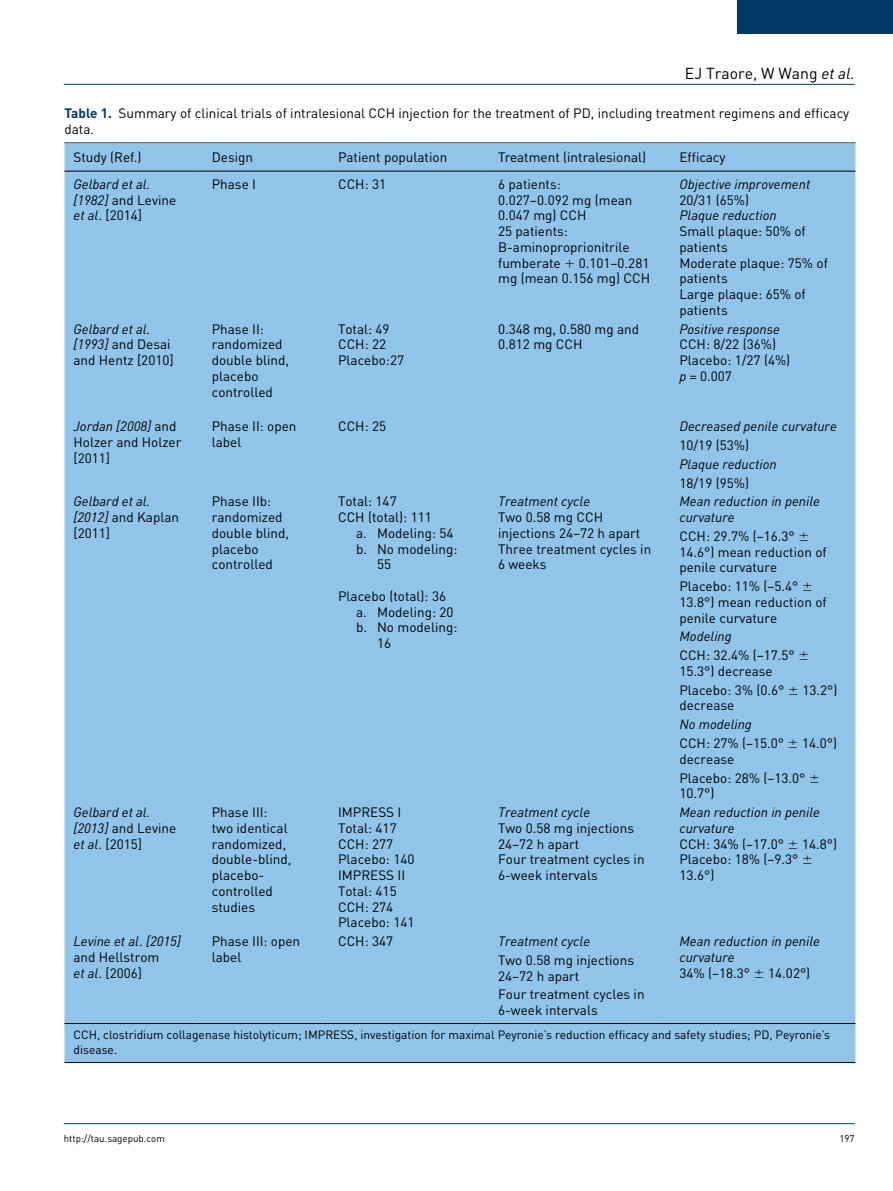
<style>
.page{position:relative;width:893px;height:1191px;background:#fff}
.page>*{position:absolute;margin:0;border:0;box-sizing:border-box;transform-origin:0 0}
.t1{font:15.75px "DIN";color:#000}
.t2{font:13.5px/15.8px "DIN";color:#000}
.t3{font:italic 13.5px/15.8px "DIN";color:#000}
.t4{font:12px/14.2px "DIN";color:#000}
.t5{font:9.75px "DIN";color:#000}
.s1{font-style:italic}
.s2{font-weight:700;color:#003965}
.s3{font-style:normal}
</style>
<div class="page">
<hr style="left:64px;top:84px;width:791px;height:1px;background:#003965">
<hr style="left:64px;top:1123px;width:791px;height:1px;background:#003965">
<div style="left:738px;top:0;width:155px;height:34px;background:#003965"></div>
<div style="left:64px;top:143px;width:791px;height:919px;background:#90c4e9"></div>
<hr style="left:64px;top:171px;width:132px;height:1px;background:#000">
<hr style="left:196px;top:171px;width:127px;height:1px;background:#000">
<hr style="left:323px;top:171px;width:160px;height:1px;background:#000">
<hr style="left:483px;top:171px;width:181px;height:1px;background:#000">
<hr style="left:664px;top:171px;width:191px;height:1px;background:#000">
<hr style="left:64px;top:1023px;width:132px;height:1px;background:#000">
<hr style="left:196px;top:1023px;width:127px;height:1px;background:#000">
<hr style="left:323px;top:1023px;width:160px;height:1px;background:#000">
<hr style="left:483px;top:1023px;width:181px;height:1px;background:#000">
<hr style="left:664px;top:1023px;width:191px;height:1px;background:#000">
<hr style="left:64px;top:1062px;width:132px;height:1px;background:#000">
<hr style="left:196px;top:1062px;width:127px;height:1px;background:#000">
<hr style="left:323px;top:1062px;width:160px;height:1px;background:#000">
<hr style="left:483px;top:1062px;width:181px;height:1px;background:#000">
<hr style="left:664px;top:1062px;width:191px;height:1px;background:#000">
<svg style="left:566px;top:259px;width:8px;height:8px"></svg>
<svg style="left:800px;top:532px;width:8px;height:8px"></svg>
<svg style="left:803px;top:583px;width:8px;height:8px"></svg>
<svg style="left:800px;top:652px;width:8px;height:8px"></svg>
<svg style="left:789px;top:686px;width:8px;height:8px"></svg>
<svg style="left:789px;top:739px;width:8px;height:8px"></svg>
<svg style="left:810px;top:774px;width:8px;height:8px"></svg>
<svg style="left:789px;top:840px;width:8px;height:8px"></svg>
<svg style="left:803px;top:856px;width:8px;height:8px"></svg>
<svg style="left:755px;top:969px;width:8px;height:8px"></svg>
<p class="t1" style="left:685px;top:63px;width:171px">EJ Traore, W Wang <span class="s1">et al.</span></p>
<p class="t2" style="left:64px;top:105px;width:786px"><span class="s2">Table 1.</span> Summary of clinical trials of intralesional CCH injection for the treatment of PD, including treatment regimens and efficacy data.</p>
<p class="t2" style="left:74px;top:149px;width:70px">Study (Ref.)</p>
<p class="t2" style="left:212px;top:149px;width:43px">Design</p>
<p class="t2" style="left:338px;top:149px;width:111px">Patient population</p>
<p class="t2" style="left:498px;top:149px;width:150px">Treatment (intralesional)</p>
<p class="t2" style="left:679px;top:149px;width:48px">Efficacy</p>
<p class="t3" style="left:74px;top:176px;width:104px">Gelbard et al. [1982] <span class="s3">and Levine </span>et al<span class="s3">. [2014]</span></p>
<p class="t2" style="left:212px;top:176px;width:46px">Phase I</p>
<p class="t2" style="left:338px;top:176px;width:50px">CCH: 31</p>
<p class="t2" style="left:498px;top:176px;width:136px">6 patients:<br>0.027−0.092 mg (mean<br>0.047 mg) CCH<br>25 patients:<br>B-aminoproprionitrile fumberate</p>
<p class="t3" style="left:679px;top:176px;width:132px">Objective improvement</p>
<p class="t2" style="left:679px;top:191px;width:71px">20/31 (65%)</p>
<p class="t3" style="left:679px;top:207px;width:99px">Plaque reduction</p>
<p class="t2" style="left:679px;top:223px;width:150px">Small plaque: 50% of patients<br>Moderate plaque: 75% of patients<br>Large plaque: 65% of patients</p>
<p class="t2" style="left:498px;top:254px;width:154px;text-align:right">0.101–0.281<br>mg (mean 0.156 mg) CCH</p>
<p class="t2" style="left:74px;top:320px;width:102px"><span class="s1">Gelbard et al. [1993]</span> and Desai and Hentz [2010]</p>
<p class="t2" style="left:212px;top:321px;width:79px">Phase II: randomized double blind, placebo controlled</p>
<p class="t2" style="left:338px;top:321px;width:68px">Total: 49<br>CCH: 22<br>Placebo:27</p>
<p class="t2" style="left:498px;top:321px;width:143px">0.348 mg, 0.580 mg and<br>0.812 mg CCH</p>
<p class="t3" style="left:679px;top:321px;width:102px">Positive response</p>
<p class="t2" style="left:679px;top:336px;width:112px">CCH: 8/22 (36%)<br>Placebo: 1/27 (4%) <span class="s1">p</span> = 0.007</p>
<p class="t2" style="left:74px;top:418px;width:109px"><span class="s1">Jordan [2008]</span> and<br>Holzer and Holzer [2011]</p>
<p class="t2" style="left:212px;top:418px;width:86px">Phase II: open label</p>
<p class="t2" style="left:338px;top:418px;width:50px">CCH: 25</p>
<p class="t3" style="left:679px;top:418px;width:159px">Decreased penile curvature</p>
<p class="t2" style="left:679px;top:437px;width:71px">10/19 (53%)</p>
<p class="t3" style="left:679px;top:456px;width:99px">Plaque reduction</p>
<p class="t2" style="left:679px;top:474px;width:71px">18/19 (95%)</p>
<p class="t3" style="left:73px;top:493px;width:107px">Gelbard et al. [2012] <span class="s3">and Kaplan [2011]</span></p>
<p class="t2" style="left:212px;top:493px;width:79px">Phase IIb: randomized double blind, placebo controlled</p>
<p class="t2" style="left:338px;top:493px;width:60px">Total: 147</p>
<p class="t2" style="left:338px;top:509px;width:95px">CCH (total): 111</p>
<p class="t2" style="left:356px;top:525px;width:99px">a. Modeling: 54</p>
<p class="t2" style="left:356px;top:540px;width:103px">b. No modeling:</p>
<p class="t2" style="left:377px;top:556px;width:16px">55</p>
<p class="t2" style="left:338px;top:588px;width:109px">Placebo (total): 36</p>
<p class="t2" style="left:356px;top:603px;width:99px">a. Modeling: 20</p>
<p class="t2" style="left:356px;top:619px;width:103px">b. No modeling:</p>
<p class="t2" style="left:377px;top:635px;width:16px">16</p>
<p class="t3" style="left:498px;top:493px;width:94px">Treatment cycle</p>
<p class="t2" style="left:498px;top:509px;width:155px">Two 0.58 mg CCH injections 24–72 h apart<br>Three treatment cycles in<br>6 weeks</p>
<p class="t3" style="left:73px;top:804px;width:104px">Gelbard et al. [2013] <span class="s3">and Levine </span>et al<span class="s3">. [2015]</span></p>
<p class="t2" style="left:212px;top:804px;width:81px">Phase III: two identical randomized, double-blind, placebo&shy;controlled studies</p>
<p class="t2" style="left:338px;top:804px;width:78px">IMPRESS I<br>Total: 417<br>CCH: 277<br>Placebo: 140<br>IMPRESS II<br>Total: 415<br>CCH: 274<br>Placebo: 141</p>
<p class="t3" style="left:498px;top:804px;width:94px">Treatment cycle</p>
<p class="t2" style="left:498px;top:820px;width:148px">Two 0.58 mg injections<br>24–72 h apart<br>Four treatment cycles in<br>6-week intervals</p>
<p class="t3" style="left:679px;top:493px;width:142px">Mean reduction in penile curvature</p>
<p class="t2" style="left:679px;top:528px;width:149px">CCH: 29.7% (−16.3°<br>14.6°) mean reduction of penile curvature</p>
<p class="t2" style="left:679px;top:578px;width:149px">Placebo: 11% (−5.4°<br>13.8°) mean reduction of penile curvature</p>
<p class="t3" style="left:679px;top:628px;width:54px">Modeling</p>
<p class="t2" style="left:679px;top:647px;width:117px">CCH: 32.4% (−17.5°<br>15.3°) decrease</p>
<p class="t2" style="left:679px;top:681px;width:106px">Placebo: 3% (0.6°</p>
<p class="t2" style="left:802px;top:681px;width:37px">13.2°)</p>
<p class="t2" style="left:679px;top:697px;width:56px">decrease</p>
<p class="t3" style="left:679px;top:716px;width:74px">No modeling</p>
<p class="t2" style="left:679px;top:735px;width:106px">CCH: 27% (−15.0°</p>
<p class="t2" style="left:802px;top:735px;width:37px">14.0°)</p>
<p class="t2" style="left:679px;top:749px;width:128px;line-height:18.8px">decrease<br>Placebo: 28% (−13.0°</p>
<p class="t2" style="left:679px;top:785px;width:37px">10.7°)</p>
<p class="t3" style="left:679px;top:804px;width:142px">Mean reduction in penile curvature</p>
<p class="t2" style="left:679px;top:835px;width:106px">CCH: 34% (−17.0°</p>
<p class="t2" style="left:802px;top:835px;width:37px">14.8°)</p>
<p class="t2" style="left:679px;top:851px;width:121px">Placebo: 18% (−9.3°<br>13.6°)</p>
<p class="t3" style="left:73px;top:933px;width:109px">Levine et al<span class="s3">.</span> [2015] <span class="s3">and Hellstrom<br></span>et al<span class="s3">. [2006]</span></p>
<p class="t2" style="left:212px;top:933px;width:90px">Phase III: open label</p>
<p class="t2" style="left:338px;top:933px;width:57px">CCH: 347</p>
<p class="t3" style="left:498px;top:933px;width:94px">Treatment cycle</p>
<p class="t3" style="left:679px;top:933px;width:142px">Mean reduction in penile curvature</p>
<p class="t2" style="left:498px;top:952px;width:137px">Two 0.58 mg injections<br>24–72 h apart</p>
<p class="t2" style="left:498px;top:986px;width:148px">Four treatment cycles in<br>6-week intervals</p>
<p class="t4" style="left:74px;top:1027px;width:758px">CCH, clostridium collagenase histolyticum; IMPRESS, investigation for maximal Peyronie’s reduction efficacy and safety studies; PD, Peyronie’s disease.</p>
<p class="t2" style="left:679px;top:964px;width:72px">34% (−18.3°</p>
<p class="t2" style="left:768px;top:964px;width:44px">14.02°)</p>
<p class="t5" style="left:64px;top:1132px;width:103px">http://tau.sagepub.com</p>
<p class="t5" style="left:839px;top:1132px;width:17px">197</p>
</div>
